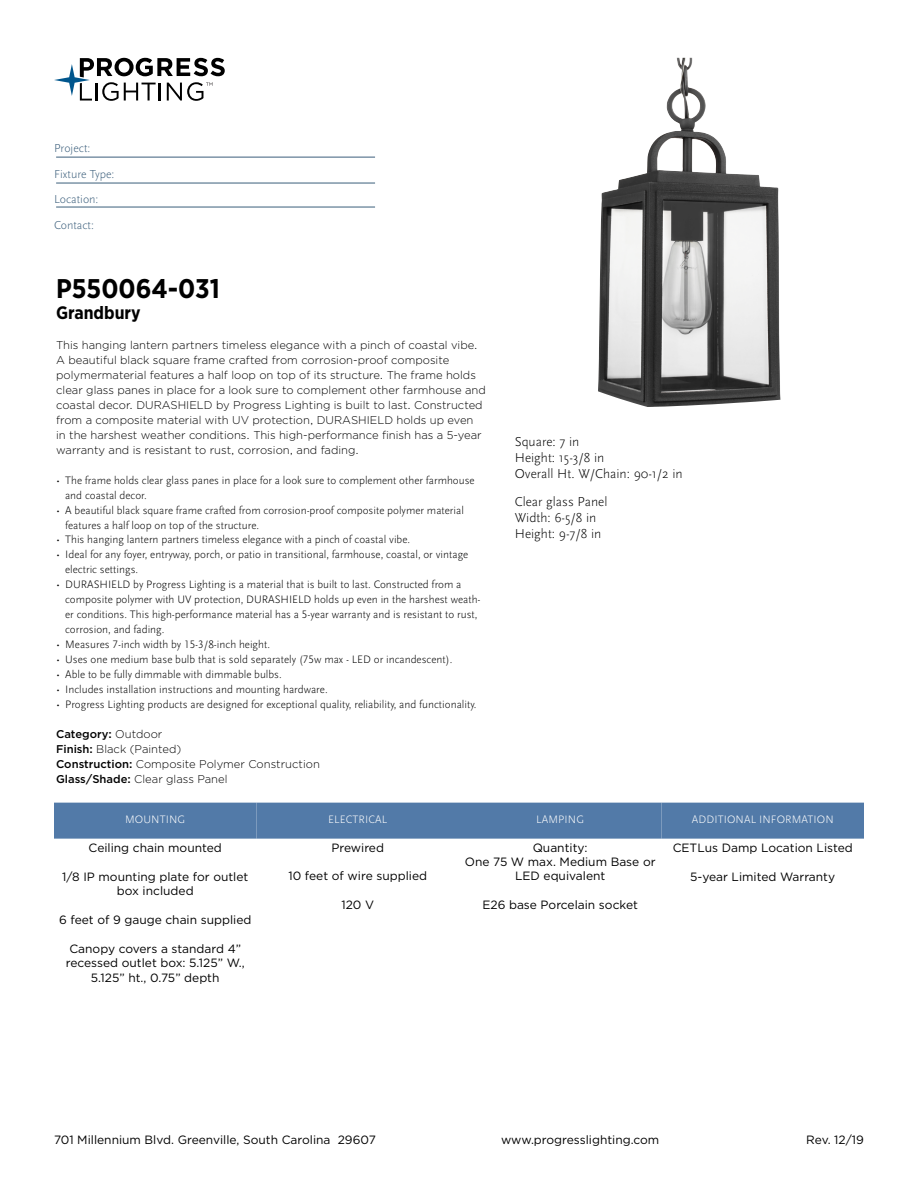
<style>
.page{position:relative;width:918px;height:1188px;background:#fff}
.page>*{position:absolute;margin:0;border:0;box-sizing:border-box;transform-origin:0 0}
.t1{font:700 27px "Gotham Narrow";color:#000}
.t2{font:700 18px "Gotham Narrow";color:#000}
.t3{font:300 13.5px/16.2px "Scala Sans Pro";color:#000}
.t4{font:12px/14.4px "Gotham";color:#000;text-align:center}
.t5{font:300 12px/25.5px "Scala Sans Pro";color:#3b5e7b}
.t6{font:300 11.25px/15px "Scala Sans Pro";color:#000}
.t7{font:300 11.25px/15px "Gotham";color:#000}
.t8{font:300 11.25px "Scala Sans Pro";letter-spacing:.01em;color:#fff}
.s1{font-weight:500}
</style>
<div class="page">
<svg style="left:54px;top:58px;width:171px;height:43px"></svg>
<hr style="left:56px;top:157px;width:319px;height:1px;background:#3b5e7b">
<hr style="left:56px;top:183px;width:319px;height:1px;background:#3b5e7b">
<hr style="left:56px;top:207px;width:319px;height:1px;background:#3b5e7b">
<img style="left:598px;top:58px;width:183px;height:349px">
<div style="left:54px;top:803px;width:202px;height:36px;background:#527aa8"></div>
<div style="left:256px;top:803px;width:203px;height:36px;background:#527aa8"></div>
<div style="left:459px;top:803px;width:203px;height:36px;background:#527aa8"></div>
<div style="left:662px;top:803px;width:202px;height:36px;background:#527aa8"></div>
<p class="t5" style="left:54px;top:135px;width:62px">Project:<br>Fixture Type:<br>Location:<br>Contact:</p>
<h1 class="t1" style="left:56px;top:271px;width:165px">P550064-031</h1>
<h2 class="t2" style="left:56px;top:301px;width:86px">Grandbury</h2>
<p class="t7" style="left:56px;top:337px;width:431px">This hanging lantern partners timeless elegance with a pinch of coastal vibe.<br>A beautiful black square frame crafted from corrosion-proof composite polymermaterial features a half loop on top of its structure. The frame holds clear glass panes in place for a look sure to complement other farmhouse and coastal decor. DURASHIELD by Progress Lighting is built to last. Constructed from a composite material with UV protection, DURASHIELD holds up even in the harshest weather conditions. This high-performance finish has a 5-year warranty and is resistant to rust, corrosion, and fading.</p>
<p class="t6" style="left:65px;top:472px;width:411px;text-indent:-9px">• The frame holds clear glass panes in place for a look sure to complement other farmhouse and coastal decor.</p>
<p class="t6" style="left:65px;top:502px;width:400px;text-indent:-9px">• A beautiful black square frame crafted from corrosion-proof composite polymer material features a half loop on top of the structure.</p>
<p class="t6" style="left:56px;top:532px;width:356px">• This hanging lantern partners timeless elegance with a pinch of coastal vibe.</p>
<p class="t6" style="left:65px;top:547px;width:405px;text-indent:-9px">• Ideal for any foyer, entryway, porch, or patio in transitional, farmhouse, coastal, or vintage electric settings.</p>
<p class="t6" style="left:65px;top:577px;width:417px;text-indent:-9px">• DURASHIELD by Progress Lighting is a material that is built to last. Constructed from a composite polymer with UV protection, DURASHIELD holds up even in the harshest weath&shy;er conditions. This high-performance material has a 5-year warranty and is resistant to rust, corrosion, and fading.</p>
<p class="t6" style="left:56px;top:637px;width:215px">• Measures 7-inch width by 15-3/8-inch height.</p>
<p class="t6" style="left:56px;top:652px;width:398px">• Uses one medium base bulb that is sold separately (75w max - LED or incandescent).</p>
<p class="t6" style="left:56px;top:667px;width:227px">• Able to be fully dimmable with dimmable bulbs.</p>
<p class="t6" style="left:56px;top:682px;width:273px">• Includes installation instructions and mounting hardware.</p>
<p class="t6" style="left:56px;top:697px;width:422px">• Progress Lighting products are designed for exceptional quality, reliability, and functionality.</p>
<p class="t7" style="left:56px;top:727px;width:265px"><span class="s1">Category:</span> Outdoor<br><span class="s1">Finish:</span> Black (Painted)<br><span class="s1">Construction:</span> Composite Polymer Construction<br><span class="s1">Glass/Shade:</span> Clear glass Panel</p>
<p class="t3" style="left:515px;top:433px;width:170px">Square: 7 in<br>Height: 15-3/8 in<br>Overall Ht. W/Chain: 90-1/2 in</p>
<p class="t3" style="left:515px;top:494px;width:94px">Clear glass Panel<br>Width: 6-5/8 in<br>Height: 9-7/8 in</p>
<p class="t8" style="left:125px;top:813px;width:62px">MOUNTING</p>
<p class="t4" style="left:89px;top:841px;width:135px">Ceiling chain mounted</p>
<p class="t4" style="left:62px;top:869px;width:188px">1/8 IP mounting plate for outlet box included</p>
<p class="t4" style="left:59px;top:913px;width:194px">6 feet of 9 gauge chain supplied</p>
<p class="t4" style="left:66px;top:941px;width:180px">Canopy covers a standard 4” recessed outlet box: 5.125” W.,<br>5.125” ht., 0.75” depth</p>
<p class="t8" style="left:328px;top:813px;width:61px">ELECTRICAL</p>
<p class="t4" style="left:331px;top:840px;width:54px">Prewired</p>
<p class="t4" style="left:288px;top:869px;width:140px">10 feet of wire supplied</p>
<p class="t4" style="left:341px;top:898px;width:34px">120 V</p>
<p class="t8" style="left:536px;top:813px;width:49px">LAMPING</p>
<p class="t4" style="left:465px;top:840px;width:192px">Quantity:<br>One 75 W max. Medium Base or<br>LED equivalent</p>
<p class="t4" style="left:482px;top:898px;width:157px">E26 base Porcelain socket</p>
<p class="t8" style="left:692px;top:813px;width:143px">ADDITIONAL INFORMATION</p>
<p class="t4" style="left:673px;top:841px;width:182px">CETLus Damp Location Listed</p>
<p class="t4" style="left:690px;top:869px;width:146px">5-year Limited Warranty</p>
<p class="t4" style="left:54px;top:1132px;width:323px">701 Millennium Blvd. Greenville, South Carolina 29607</p>
<p class="t4" style="left:501px;top:1132px;width:160px">www.progresslighting.com</p>
<p class="t4" style="left:806px;top:1132px;width:59px">Rev. 12/19</p>
</div>
